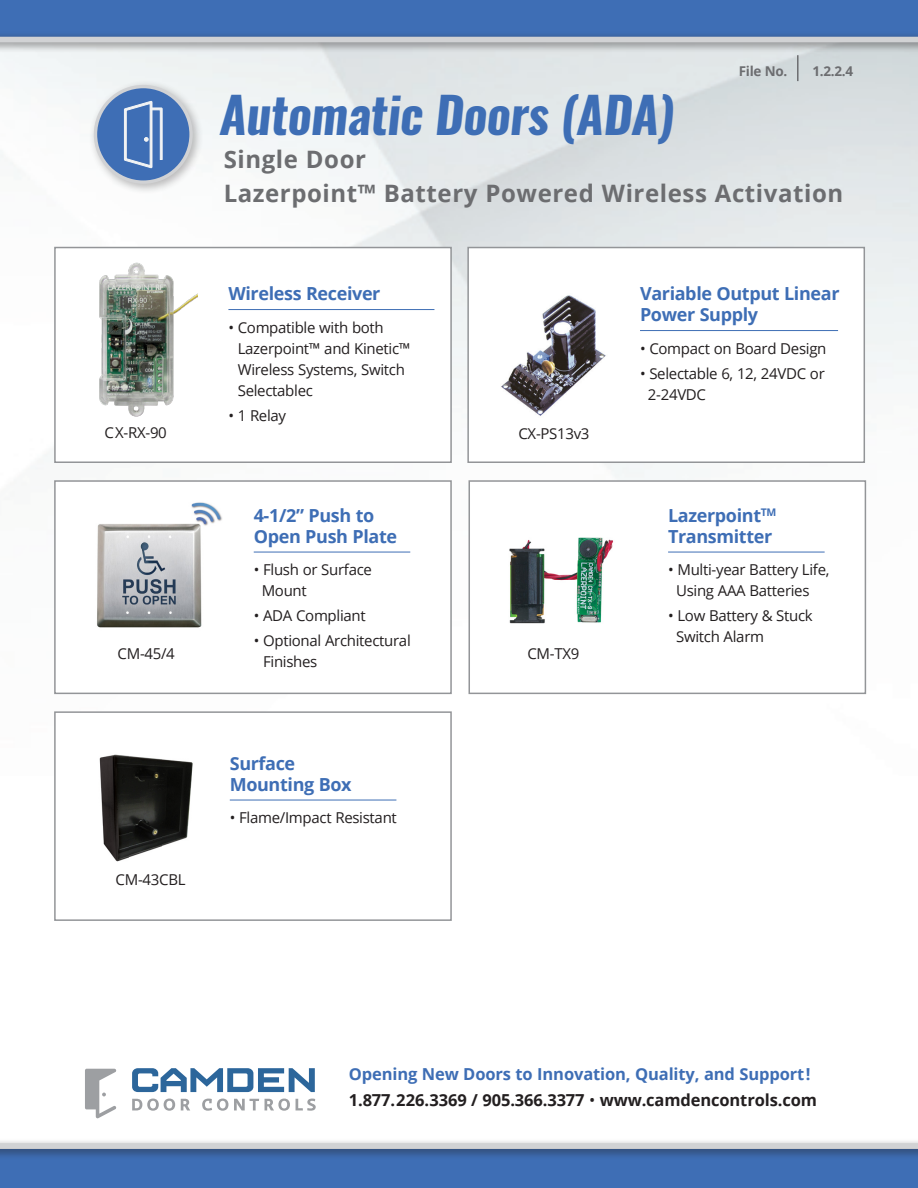
<style>
.page{position:relative;width:918px;height:1188px;background:#fff}
.page>*{position:absolute;margin:0;border:0;box-sizing:border-box;transform-origin:0 0}
.Body{font:italic 700 49.5px "Oswald";letter-spacing:-.01em;color:#3e6eb5}
.Body-2{font:700 24px/34.5px "Open Sans";letter-spacing:.025em;color:#6c6d70}
.Product_Name{font:700 18px/21px "Open Sans";letter-spacing:-.02em;color:#3e6eb5}
.Body-3{font:700 16.5px "Open Sans";letter-spacing:-.01em;color:#231f20}
.Body-4{font:700 16.5px "Open Sans";letter-spacing:-.01em;color:#3e6eb5}
.Product_bullets{font:15px/21px "Open Sans";letter-spacing:-.02em;color:#231f20}
.Model_Number{font:15px "Open Sans";letter-spacing:-.02em;color:#231f20}
.Model_Number-2{font:700 13.5px "Open Sans";letter-spacing:-.02em;color:#6c6d70}
.s1{font-weight:400}
</style>
<div class="page">
<div style="left:0;top:1150px;width:918px;height:38px;background:#3e6eb5"></div>
<div style="left:0;top:1138px;width:918px;height:22px;background:#231f20;opacity:.6"></div>
<div style="left:0;top:1143px;width:918px;height:6px;background:#d1d2d4"></div>
<div style="left:0;top:0;width:918px;height:40px;background:#3e6eb5"></div>
<div style="left:0;top:31px;width:918px;height:22px;background:#231f20;opacity:.6"></div>
<div style="left:0;top:37px;width:918px;height:5px;background:#d1d2d4"></div>
<hr style="left:797px;top:55px;width:2px;height:26px;background:#6c6d70">
<div style="left:54px;top:247px;width:398px;height:216px;background:#fff;border:2px solid #939598"></div>
<div style="left:54px;top:480px;width:398px;height:214px;background:#fff;border:2px solid #939598"></div>
<div style="left:469px;top:480px;width:397px;height:214px;background:#fff;border:2px solid #939598"></div>
<div style="left:467px;top:247px;width:398px;height:216px;background:#fff;border:2px solid #939598"></div>
<svg style="left:132px;top:1068px;width:183px;height:24px"></svg>
<svg style="left:132px;top:1099px;width:43px;height:12px"></svg>
<svg style="left:181px;top:1099px;width:9px;height:11px"></svg>
<svg style="left:202px;top:1099px;width:26px;height:12px"></svg>
<svg style="left:234px;top:1099px;width:25px;height:11px"></svg>
<svg style="left:265px;top:1099px;width:25px;height:12px"></svg>
<svg style="left:296px;top:1099px;width:20px;height:12px"></svg>
<svg style="left:85px;top:1069px;width:31px;height:50px"></svg>
<hr style="left:228px;top:309px;width:206px;height:1px;background:#3e6eb5">
<hr style="left:254px;top:552px;width:156px;height:1px;background:#3e6eb5">
<hr style="left:668px;top:552px;width:157px;height:1px;background:#3e6eb5">
<hr style="left:640px;top:330px;width:198px;height:1px;background:#3e6eb5">
<img style="left:99px;top:262px;width:99px;height:155px">
<img style="left:501px;top:295px;width:105px;height:121px">
<img style="left:97px;top:502px;width:125px;height:126px">
<div style="left:88px;top:79px;width:115px;height:116px;background:#231f20;opacity:.3"></div>
<div style="left:96px;top:87px;width:95px;height:95px;background:#3e6eb5;border-radius:50%"></div>
<div style="left:94px;top:85px;width:99px;height:99px;border:3px solid #d1d2d4;border-radius:50%"></div>
<svg style="left:124px;top:101px;width:39px;height:67px"></svg>
<img style="left:509px;top:537px;width:104px;height:87px">
<div style="left:54px;top:711px;width:398px;height:210px;background:#fff;border:2px solid #939598"></div>
<hr style="left:230px;top:800px;width:166px;height:1px;background:#3e6eb5">
<img style="left:99px;top:754px;width:94px;height:108px">
<p class="Model_Number" style="left:105px;top:422px;width:64px">CX-RX-90</p>
<p class="Model_Number" style="left:118px;top:643px;width:59px">CM-45/4</p>
<p class="Body" style="left:220px;top:81px;width:456px">Automatic Doors (ADA)</p>
<p class="Model_Number-2" style="left:739px;top:62px;width:50px">File No.</p>
<p class="Model_Number-2" style="left:812px;top:62px;width:42px">1.2.2.4</p>
<p class="Body-2" style="left:224px;top:141px;width:621px">Single Door<br>Lazerpoint™ Battery Powered Wireless Activation</p>
<p class="Product_Name" style="left:228px;top:283px;width:154px">Wireless Receiver</p>
<p class="Product_bullets" style="left:238px;top:317px;width:174px;text-indent:-9px">• Compatible with both<br>Lazerpoint™ and Kinetic™<br>Wireless Systems, Switch<br>Selectablec</p>
<p class="Product_bullets" style="left:228px;top:404px;width:59px">• 1 Relay</p>
<p class="Product_Name" style="left:254px;top:504px;width:145px">4-1/2” Push to<br>Open Push Plate</p>
<p class="Product_bullets" style="left:262px;top:559px;width:112px;text-indent:-8px">• Flush or Surface<br>Mount</p>
<p class="Product_bullets" style="left:254px;top:605px;width:114px">• ADA Compliant</p>
<p class="Product_bullets" style="left:263px;top:630px;width:149px;text-indent:-9px">• Optional Architectural<br>Finishes</p>
<p class="Model_Number" style="left:518px;top:423px;width:73px">CX-PS13v3</p>
<p class="Model_Number" style="left:527px;top:643px;width:53px">CM-TX9</p>
<p class="Product_Name" style="left:640px;top:283px;width:201px">Variable Output Linear<br>Power Supply</p>
<p class="Product_bullets" style="left:640px;top:338px;width:188px">• Compact on Board Design</p>
<p class="Product_bullets" style="left:648px;top:362px;width:178px;text-indent:-8px">• Selectable 6, 12, 24VDC or<br>2-24VDC</p>
<p class="Product_Name" style="left:668px;top:504px;width:110px">Lazerpoint<sup>TM<br></sup>Transmitter</p>
<p class="Product_bullets" style="left:676px;top:559px;width:155px;text-indent:-8px">• Multi-year Battery Life,<br>Using AAA Batteries</p>
<p class="Product_bullets" style="left:676px;top:605px;width:138px;text-indent:-8px">• Low Battery &amp; Stuck<br>Switch Alarm</p>
<p class="Model_Number" style="left:115px;top:870px;width:72px">CM-43CBL</p>
<p class="Product_Name" style="left:230px;top:752px;width:123px">Surface<br>Mounting Box</p>
<p class="Product_bullets" style="left:230px;top:807px;width:169px">• Flame/Impact Resistant</p>
<p class="Body-4" style="left:349px;top:1062px;width:463px">Opening New Doors to Innovation, Quality, and Support!</p>
<p class="Body-3" style="left:349px;top:1088px;width:470px">1.877.226.3369 / 905.366.3377 <span class="s1">•</span> www.camdencontrols.com</p>
</div>
